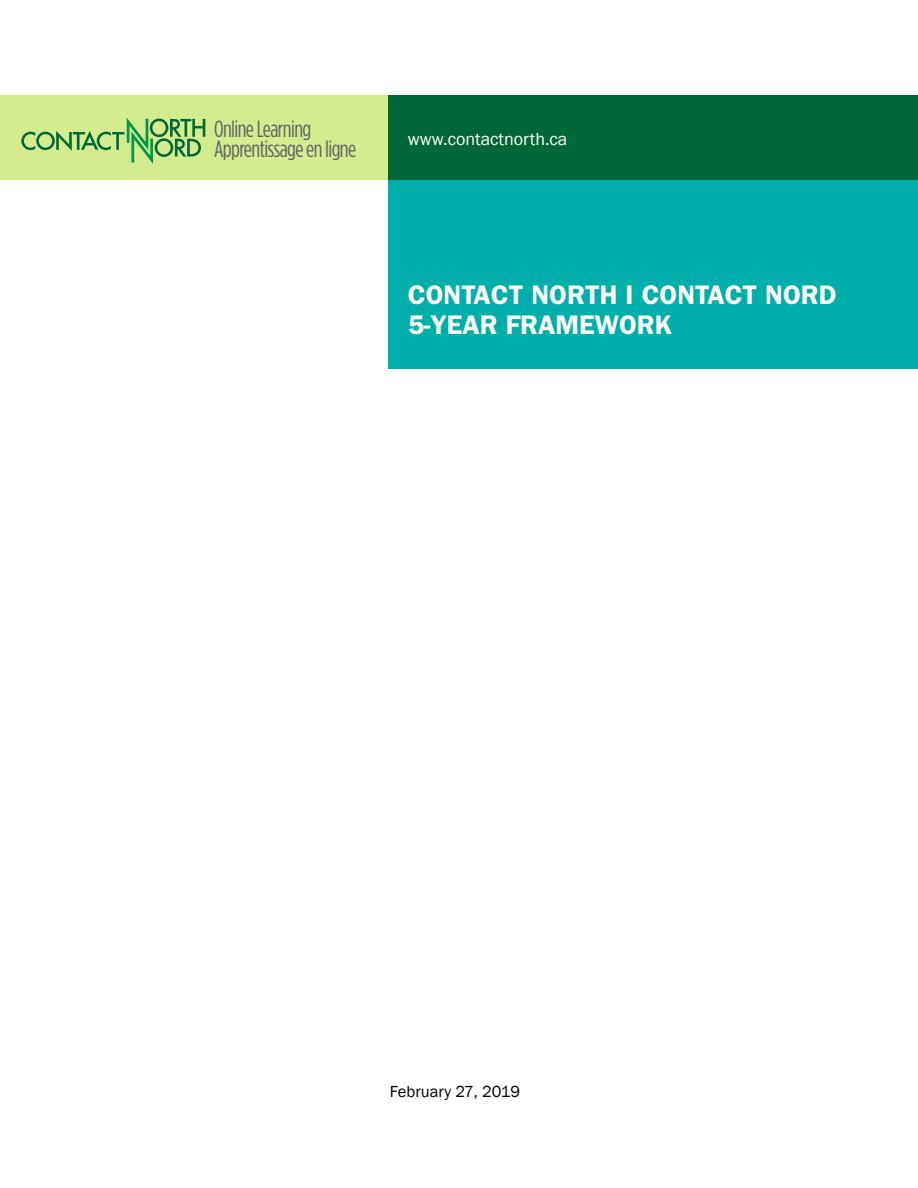
<style>
.page{position:relative;width:918px;height:1188px;background:#fff}
.page>*{position:absolute;margin:0;border:0;box-sizing:border-box;transform-origin:0 0}
.t1{font:600 27px/30px "Franklin Gothic";color:#fff}
.t2{font:23.25px/19.8px "Gotham Condensed";letter-spacing:-.025em;color:#636466}
.t3{font:18px "Franklin Gothic";color:#fff}
.t4{font:16.5px "Franklin Gothic";color:#000}
</style>
<div class="page">
<div style="left:389px;top:151px;width:529px;height:218px;background:#00aeaa"></div>
<div style="left:0;top:96px;width:390px;height:84px;background:#d4ec8e"></div>
<div style="left:389px;top:96px;width:529px;height:84px;background:#006838"></div>
<svg style="left:21px;top:118px;width:184px;height:46px"></svg>
<p class="t2" style="left:214px;top:118px;width:144px">Online Learning<br>Apprentissage en ligne</p>
<p class="t3" style="left:408px;top:128px;width:161px">www.contactnorth.ca</p>
<p class="t1" style="left:408px;top:279px;width:430px">CONTACT NORTH I CONTACT NORD<br>5-YEAR FRAMEWORK</p>
<p class="t4" style="left:390px;top:1081px;width:132px">February 27, 2019</p>
</div>
